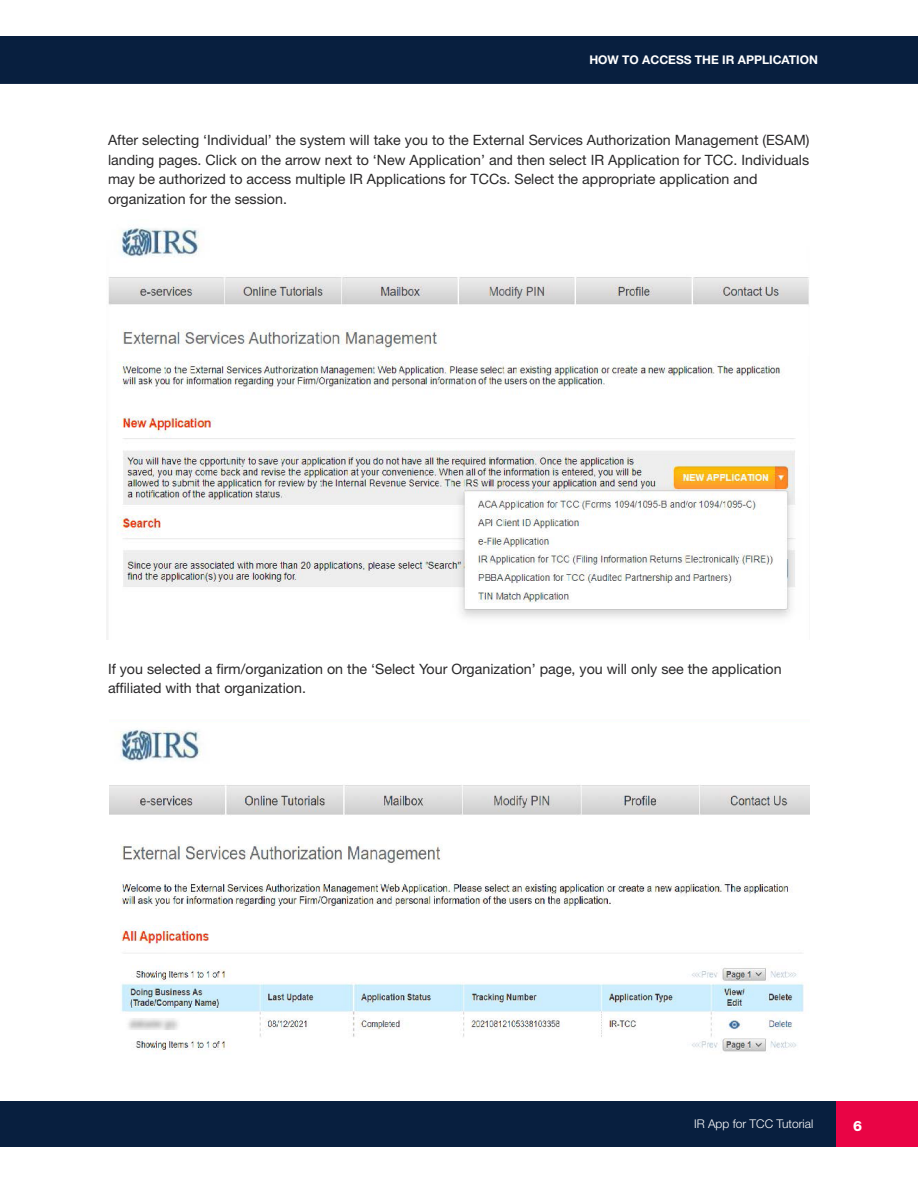
<style>
.page{position:relative;width:918px;height:1188px;background:#fff}
.page>*{position:absolute;margin:0;border:0;box-sizing:border-box;transform-origin:0 0}
.body{font:14.25px/19.5px "Helvetica Neue LT Std";color:#292829}
.t1{font:800 14.25px "Helvetica Neue LT Std";color:#fff}
.t2{font:700 12px "Helvetica Neue LT Std";color:#fff}
.t3{font:300 12px "Helvetica Neue LT Std";color:#fff}
</style>
<div class="page">
<div style="left:0;top:37px;width:918px;height:45px;background:#081f3f"></div>
<div style="left:0;top:1101px;width:864px;height:46px;background:#081f3f"></div>
<div style="left:0;top:76px;width:918px;height:8px;background:#081f3f"></div>
<div style="left:836px;top:1101px;width:82px;height:46px;background:#e90445"></div>
<img style="left:107px;top:227px;width:702px;height:413px">
<img style="left:110px;top:729px;width:700px;height:325px">
<p class="t2" style="left:589px;top:52px;width:71px">HOW TO ACCESS</p>
<p class="t2" style="left:695px;top:52px;width:9px">THE</p>
<p class="t2" style="left:722px;top:52px;width:32px">IR APPLICATION</p>
<p class="body" style="left:108px;top:130px;width:703px">After selecting ‘Individual’ the system will take you to the External Services Authorization Management (ESAM) landing pages. Click on the arrow next to ‘New Application’ and then select IR Application for TCC. Individuals may be authorized to access multiple IR Applications for TCCs. Select the appropriate application and organization for the session.</p>
<p class="body" style="left:108px;top:659px;width:675px">If you selected a firm/organization on the ‘Select Your Organization’ page, you will only see the application affiliated with that organization.</p>
<p class="t3" style="left:694px;top:1116px;width:121px">IR App for TCC Tutorial</p>
<p class="t1" style="left:853px;top:1118px;width:10px">6</p>
</div>
